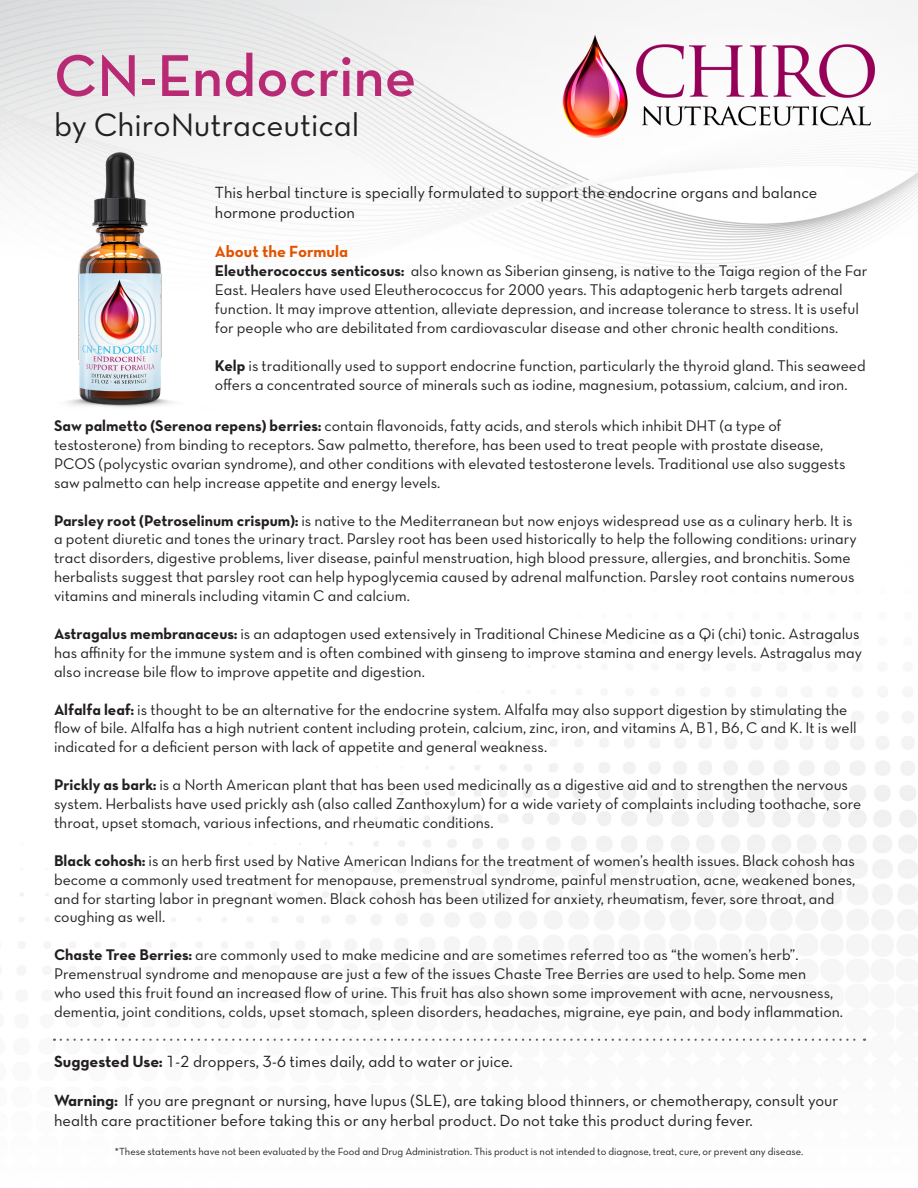
<style>
.page{position:relative;width:918px;height:1188px;background:#fff}
.page>*{position:absolute;margin:0;border:0;box-sizing:border-box;transform-origin:0 0}
.t1{font:60px "Neutra Text TF Demi Alt";color:#b92a75}
.t2{font:33px "Neutra Text TF Book Alt";color:#231f20}
.t3{font:16.5px/19.8px "Neutra Text TF Book Alt";color:#231f20}
.subh{font:16.5px "Neutra Text TF Bold Alt";color:#e15300}
.t4{font:15.75px/18.9px "Neutra Text TF Book Alt";color:#231f20}
.t5{font:10.5px "Neutra Text TF Book Alt";color:#231f20}
.s1{font-family:"Neutra Text TF Bold Alt"}
</style>
<div class="page">
<img style="left:0;top:0;width:918px;height:1041px">
<svg style="left:61px;top:1039px;width:804px;height:2px"></svg>
<img style="left:18px;top:149px;width:225px;height:263px">
<p class="t1" style="left:54px;top:39px;width:364px">CN-Endocrine</p>
<p class="t2" style="left:54px;top:104px;width:307px">by ChiroNutraceutical</p>
<p class="t3" style="left:215px;top:182px;width:604px">This herbal tincture is specially formulated to support the endocrine organs and balance hormone production</p>
<p class="subh" style="left:215px;top:241px;width:135px">About the Formula</p>
<p class="t4" style="left:215px;top:261px;width:654px"><span class="s1">Eleutherococcus senticosus:</span> also known as Siberian ginseng, is native to the Taiga region of the Far East. Healers have used Eleutherococcus for 2000 years. This adaptogenic herb targets adrenal function. It may improve attention, alleviate depression, and increase tolerance to stress. It is useful for people who are debilitated from cardiovascular disease and other chronic health conditions.</p>
<p class="t4" style="left:215px;top:356px;width:652px"><span class="s1">Kelp</span> is traditionally used to support endocrine function, particularly the thyroid gland. This seaweed offers a concentrated source of minerals such as iodine, magnesium, potassium, calcium, and iron.</p>
<p class="t4" style="left:54px;top:416px;width:793px"><span class="s1">Saw palmetto (Serenoa repens) berries:</span> contain flavonoids, fatty acids, and sterols which inhibit DHT (a type of testosterone) from binding to receptors. Saw palmetto, therefore, has been used to treat people with prostate disease, PCOS (polycystic ovarian syndrome), and other conditions with elevated testosterone levels. Traditional use also suggests saw palmetto can help increase appetite and energy levels.</p>
<p class="t4" style="left:54px;top:510px;width:804px"><span class="s1">Parsley root (Petroselinum crispum):</span> is native to the Mediterranean but now enjoys widespread use as a culinary herb. It is a potent diuretic and tones the urinary tract. Parsley root has been used historically to help the following conditions: urinary tract disorders, digestive problems, liver disease, painful menstruation, high blood pressure, allergies, and bronchitis. Some herbalists suggest that parsley root can help hypoglycemia caused by adrenal malfunction. Parsley root contains numerous vitamins and minerals including vitamin C and calcium.</p>
<p class="t4" style="left:54px;top:624px;width:809px"><span class="s1">Astragalus membranaceus:</span> is an adaptogen used extensively in Traditional Chinese Medicine as a Qi (chi) tonic. Astragalus has affinity for the immune system and is often combined with ginseng to improve stamina and energy levels. Astragalus may also increase bile flow to improve appetite and digestion.</p>
<p class="t4" style="left:54px;top:699px;width:804px"><span class="s1">Alfalfa leaf:</span> is thought to be an alternative for the endocrine system. Alfalfa may also support digestion by stimulating the flow of bile. Alfalfa has a high nutrient content including protein, calcium, zinc, iron, and vitamins A, B1, B6, C and K. It is well indicated for a deficient person with lack of appetite and general weakness.</p>
<p class="t4" style="left:54px;top:775px;width:809px"><span class="s1">Prickly as bark:</span> is a North American plant that has been used medicinally as a digestive aid and to strengthen the nervous system. Herbalists have used prickly ash (also called Zanthoxylum) for a wide variety of complaints including toothache, sore throat, upset stomach, various infections, and rheumatic conditions.</p>
<p class="t4" style="left:54px;top:851px;width:803px"><span class="s1">Black cohosh:</span> is an herb first used by Native American Indians for the treatment of women’s health issues. Black cohosh has become a commonly used treatment for menopause, premenstrual syndrome, painful menstruation, acne, weakened bones, and for starting labor in pregnant women. Black cohosh has been utilized for anxiety, rheumatism, fever, sore throat, and coughing as well.</p>
<p class="t4" style="left:54px;top:945px;width:791px"><span class="s1">Chaste Tree Berries:</span> are commonly used to make medicine and are sometimes referred too as “the women’s herb”.<br>Premenstrual syndrome and menopause are just a few of the issues Chaste Tree Berries are used to help. Some men<br>who used this fruit found an increased flow of urine. This fruit has also shown some improvement with acne, nervousness, dementia, joint conditions, colds, upset stomach, spleen disorders, headaches, migraine, eye pain, and body inflammation.</p>
<p class="t3" style="left:54px;top:1051px;width:460px"><span class="s1">Suggested Use:</span> 1-2 droppers, 3-6 times daily, add to water or juice.</p>
<p class="t3" style="left:54px;top:1090px;width:786px"><span class="s1">Warning:</span> If you are pregnant or nursing, have lupus (SLE), are taking blood thinners, or chemotherapy, consult your health care practitioner before taking this or any herbal product. Do not take this product during fever.</p>
<p class="t5" style="left:115px;top:1145px;width:690px">*These statements have not been evaluated by the Food and Drug Administration. This product is not intended to diagnose, treat, cure, or prevent any disease.</p>
</div>
